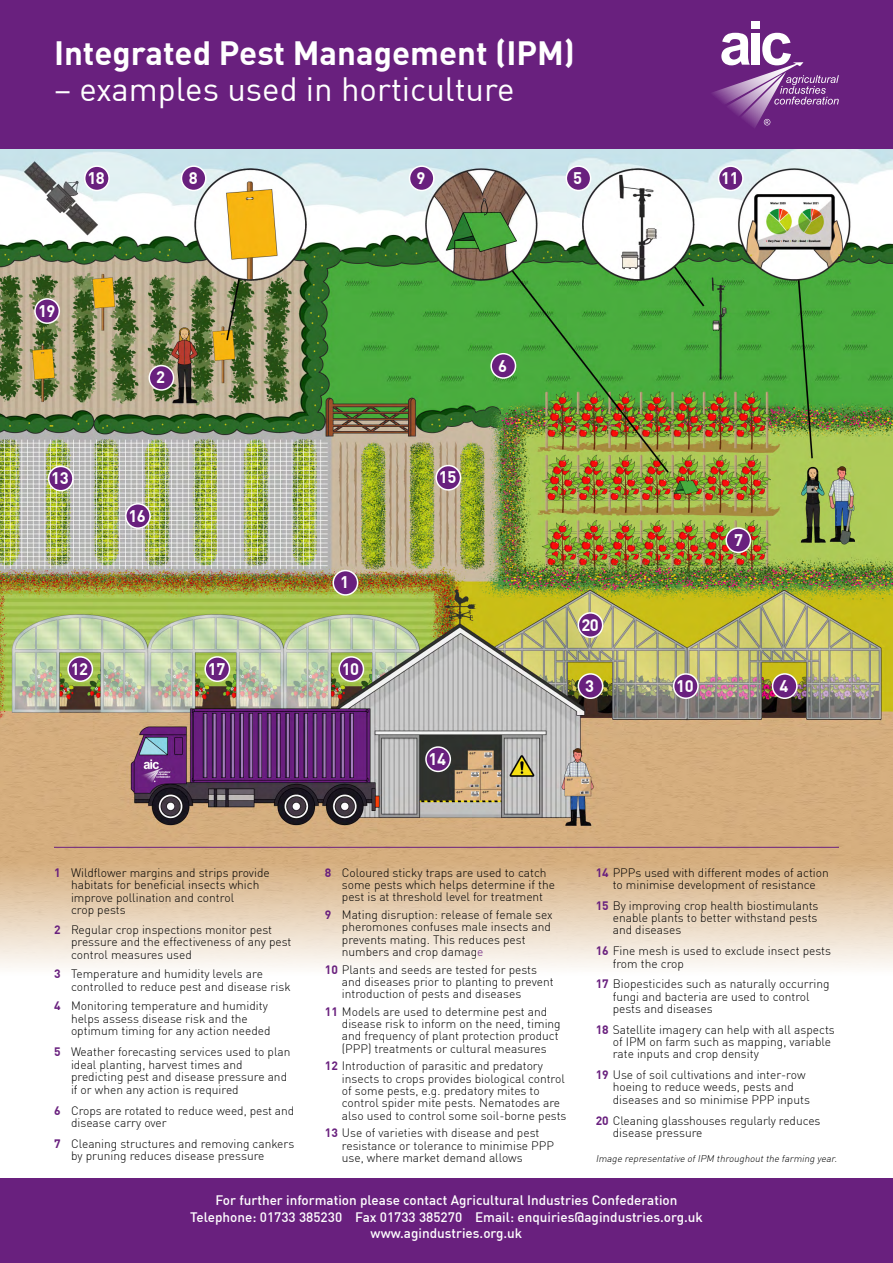
<style>
.page{position:relative;width:893px;height:1263px;background:#fff}
.page>*{position:absolute;margin:0;border:0;box-sizing:border-box;transform-origin:0 0}
.t1{font:700 33px "DINOT";color:#fff}
.t2{font:33px "DINOT";color:#fff}
.t3{font:700 16.5px "DINOT";letter-spacing:-.025em;color:#fff}
.t4{font:500 13.5px/16.5px "DINOT";color:#fff;text-align:center}
.t5{font:300 12px/12.3px "DINOT";color:#000}
.t6{font:italic 300 9.6px "DINOT";color:#000}
.s1{font-weight:700;color:#69207e}
.s2{color:#69207e}
</style>
<div class="page">
<img style="left:0;top:149px;width:893px;height:713px">
<div style="left:0;top:0;width:893px;height:149px;background:#69207e"></div>
<svg style="left:0;top:862px;width:893px;height:106px;background:#e7d3b9"></svg>
<div style="left:0;top:1178px;width:893px;height:85px;background:#69207e"></div>
<div style="left:85px;top:166px;width:24px;height:24px;background:#69207e;border-radius:50%"></div>
<div style="left:84px;top:165px;width:26px;height:26px;border:2px solid #fff;border-radius:50%"></div>
<div style="left:35px;top:299px;width:24px;height:24px;background:#69207e;border-radius:50%"></div>
<div style="left:34px;top:298px;width:26px;height:26px;border:2px solid #fff;border-radius:50%"></div>
<div style="left:181px;top:166px;width:25px;height:24px;background:#69207e;border-radius:50%"></div>
<div style="left:181px;top:165px;width:26px;height:26px;border:2px solid #fff;border-radius:50%"></div>
<div style="left:149px;top:366px;width:25px;height:24px;background:#69207e;border-radius:50%"></div>
<div style="left:148px;top:365px;width:26px;height:26px;border:2px solid #fff;border-radius:50%"></div>
<div style="left:409px;top:166px;width:25px;height:24px;background:#69207e;border-radius:50%"></div>
<div style="left:409px;top:165px;width:26px;height:26px;border:2px solid #fff;border-radius:50%"></div>
<div style="left:726px;top:528px;width:24px;height:24px;background:#69207e;border-radius:50%"></div>
<div style="left:725px;top:527px;width:26px;height:26px;border:2px solid #fff;border-radius:50%"></div>
<div style="left:436px;top:465px;width:24px;height:25px;background:#69207e;border-radius:50%"></div>
<div style="left:435px;top:465px;width:26px;height:26px;border:2px solid #fff;border-radius:50%"></div>
<div style="left:718px;top:166px;width:25px;height:24px;background:#69207e;border-radius:50%"></div>
<div style="left:718px;top:165px;width:26px;height:26px;border:2px solid #fff;border-radius:50%"></div>
<div style="left:566px;top:166px;width:25px;height:24px;background:#69207e;border-radius:50%"></div>
<div style="left:566px;top:165px;width:25px;height:26px;border:2px solid #fff;border-radius:50%"></div>
<div style="left:126px;top:504px;width:24px;height:24px;background:#69207e;border-radius:50%"></div>
<div style="left:125px;top:503px;width:26px;height:26px;border:2px solid #fff;border-radius:50%"></div>
<div style="left:49px;top:466px;width:24px;height:25px;background:#69207e;border-radius:50%"></div>
<div style="left:48px;top:466px;width:26px;height:25px;border:2px solid #fff;border-radius:50%"></div>
<div style="left:491px;top:354px;width:24px;height:24px;background:#69207e;border-radius:50%"></div>
<div style="left:490px;top:353px;width:26px;height:26px;border:2px solid #fff;border-radius:50%"></div>
<div style="left:68px;top:657px;width:24px;height:24px;background:#69207e;border-radius:50%"></div>
<div style="left:67px;top:656px;width:26px;height:26px;border:2px solid #fff;border-radius:50%"></div>
<div style="left:674px;top:674px;width:24px;height:24px;background:#69207e;border-radius:50%"></div>
<div style="left:673px;top:673px;width:26px;height:26px;border:2px solid #fff;border-radius:50%"></div>
<div style="left:426px;top:747px;width:24px;height:24px;background:#69207e;border-radius:50%"></div>
<div style="left:425px;top:746px;width:26px;height:26px;border:2px solid #fff;border-radius:50%"></div>
<div style="left:333px;top:571px;width:25px;height:24px;background:#69207e;border-radius:50%"></div>
<div style="left:333px;top:570px;width:25px;height:26px;border:2px solid #fff;border-radius:50%"></div>
<div style="left:752px;top:22px;width:8px;height:7px;background:#fff"></div>
<svg style="left:712px;top:33px;width:127px;height:95px"></svg>
<hr style="left:54px;top:847px;width:785px;height:1px;background:#69207e">
<div style="left:205px;top:657px;width:25px;height:24px;background:#69207e;border-radius:50%"></div>
<div style="left:204px;top:656px;width:26px;height:26px;border:2px solid #fff;border-radius:50%"></div>
<div style="left:339px;top:657px;width:24px;height:24px;background:#69207e;border-radius:50%"></div>
<div style="left:338px;top:656px;width:26px;height:26px;border:2px solid #fff;border-radius:50%"></div>
<div style="left:772px;top:674px;width:25px;height:24px;background:#69207e;border-radius:50%"></div>
<div style="left:772px;top:673px;width:26px;height:26px;border:2px solid #fff;border-radius:50%"></div>
<div style="left:578px;top:674px;width:25px;height:24px;background:#69207e;border-radius:50%"></div>
<div style="left:578px;top:673px;width:25px;height:26px;border:2px solid #fff;border-radius:50%"></div>
<div style="left:578px;top:613px;width:25px;height:24px;background:#69207e;border-radius:50%"></div>
<div style="left:578px;top:612px;width:25px;height:26px;border:2px solid #fff;border-radius:50%"></div>
<h1 class="t1" style="left:54px;top:31px;width:522px">Integrated Pest Management (IPM)</h1>
<h1 class="t2" style="left:54px;top:68px;width:462px">– examples used in horticulture</h1>
<h2 class="t3" style="left:87px;top:167px;width:19px">18</h2>
<h2 class="t3" style="left:189px;top:167px;width:10px">8</h2>
<h2 class="t3" style="left:416px;top:167px;width:10px">9</h2>
<h2 class="t3" style="left:573px;top:167px;width:10px">5</h2>
<h2 class="t3" style="left:721px;top:167px;width:19px">11</h2>
<h2 class="t3" style="left:38px;top:300px;width:19px">19</h2>
<h2 class="t3" style="left:51px;top:467px;width:19px">13</h2>
<h2 class="t3" style="left:156px;top:367px;width:10px">2</h2>
<h2 class="t3" style="left:128px;top:505px;width:19px">16</h2>
<h2 class="t3" style="left:71px;top:658px;width:19px">12</h2>
<h2 class="t3" style="left:340px;top:572px;width:10px">1</h2>
<h2 class="t3" style="left:208px;top:658px;width:19px">17</h2>
<h2 class="t3" style="left:342px;top:658px;width:19px">10</h2>
<h2 class="t3" style="left:439px;top:467px;width:19px">15</h2>
<h2 class="t3" style="left:498px;top:355px;width:10px">6</h2>
<h2 class="t3" style="left:429px;top:748px;width:19px">14</h2>
<h2 class="t3" style="left:581px;top:614px;width:19px">20</h2>
<h2 class="t3" style="left:734px;top:529px;width:10px">7</h2>
<h2 class="t3" style="left:585px;top:675px;width:10px">3</h2>
<h2 class="t3" style="left:779px;top:675px;width:10px">4</h2>
<h2 class="t3" style="left:676px;top:675px;width:19px">10</h2>
<p class="t5" style="left:71px;top:866px;width:200px;text-indent:-17px"><span class="s1">1</span> Wildflower margins and strips provide habitats for beneficial insects which improve pollination and control<br>crop pests</p>
<p class="t5" style="left:71px;top:923px;width:222px;text-indent:-17px"><span class="s1">2</span> Regular crop inspections monitor pest pressure and the effectiveness of any pest control measures used</p>
<p class="t5" style="left:71px;top:967px;width:221px;text-indent:-17px"><span class="s1">3</span> Temperature and humidity levels are controlled to reduce pest and disease risk</p>
<p class="t5" style="left:71px;top:1000px;width:201px;text-indent:-17px"><span class="s1">4</span> Monitoring temperature and humidity helps assess disease risk and the optimum timing for any action needed</p>
<p class="t5" style="left:71px;top:1045px;width:221px;text-indent:-17px"><span class="s1">5</span> Weather forecasting services used to plan ideal planting, harvest times and predicting pest and disease pressure and if or when any action is required</p>
<p class="t5" style="left:71px;top:1104px;width:225px;text-indent:-17px"><span class="s1">6</span> Crops are rotated to reduce weed, pest and disease carry over</p>
<p class="t5" style="left:71px;top:1137px;width:225px;text-indent:-17px"><span class="s1">7</span> Cleaning structures and removing cankers by pruning reduces disease pressure</p>
<p class="t5" style="left:342px;top:866px;width:215px;text-indent:-17px"><span class="s1">8</span> Coloured sticky traps are used to catch some pests which helps determine if the pest is at threshold level for treatment</p>
<p class="t5" style="left:342px;top:908px;width:212px;text-indent:-17px"><span class="s1">9</span> Mating disruption: release of female sex pheromones confuses male insects and prevents mating. This reduces pest numbers and crop damag<span class="s2">e</span></p>
<p class="t5" style="left:342px;top:963px;width:213px;text-indent:-17px"><span class="s1">10</span> Plants and seeds are tested for pests and diseases prior to planting to prevent introduction of pests and diseases</p>
<p class="t5" style="left:342px;top:1005px;width:220px;text-indent:-17px"><span class="s1">11</span> Models are used to determine pest and disease risk to inform on the need, timing and frequency of plant protection product (PPP) treatments or cultural measures</p>
<p class="t5" style="left:342px;top:1060px;width:226px;text-indent:-17px"><span class="s1">12</span> Introduction of parasitic and predatory insects to crops provides biological control of some pests, e.g. predatory mites to control spider mite pests. Nematodes are also used to control some soil-borne pests</p>
<p class="t5" style="left:342px;top:1127px;width:214px;text-indent:-17px"><span class="s1">13</span> Use of varieties with disease and pest resistance or tolerance to minimise PPP use, where market demand allows</p>
<p class="t5" style="left:596px;top:866px;width:235px;text-align:center"><span class="s1">14</span> PPPs used with different modes of action to minimise development of resistance</p>
<p class="t5" style="left:613px;top:899px;width:207px;text-align:justify;text-indent:-17px"><span class="s1">15</span> By improving crop health biostimulants enable plants to better withstand pests and diseases</p>
<p class="t5" style="left:613px;top:945px;width:220px;text-indent:-17px"><span class="s1">16</span> Fine mesh is used to exclude insect pests from the crop</p>
<p class="t5" style="left:613px;top:978px;width:218px;text-indent:-17px"><span class="s1">17</span> Biopesticides such as naturally occurring fungi and bacteria are used to control pests and diseases</p>
<p class="t5" style="left:613px;top:1023px;width:224px;text-indent:-17px"><span class="s1">18</span> Satellite imagery can help with all aspects of IPM on farm such as mapping, variable rate inputs and crop density</p>
<p class="t5" style="left:613px;top:1068px;width:199px;text-indent:-17px"><span class="s1">19</span> Use of soil cultivations and inter-row hoeing to reduce weeds, pests and diseases and so minimise PPP inputs</p>
<p class="t5" style="left:613px;top:1114px;width:209px;text-indent:-17px"><span class="s1">20</span> Cleaning glasshouses regularly reduces disease pressure</p>
<p class="t6" style="left:596px;top:1152px;width:245px">Image representative ofIPM throughoutthe farming year.</p>
<p class="t4" style="left:190px;top:1192px;width:514px">For further information please contact Agricultural Industries Confederation<br>Telephone: 01733 385230 Fax 01733 385270 Email: enquiries@agindustries.org.uk www.agindustries.org.uk</p>
</div>
